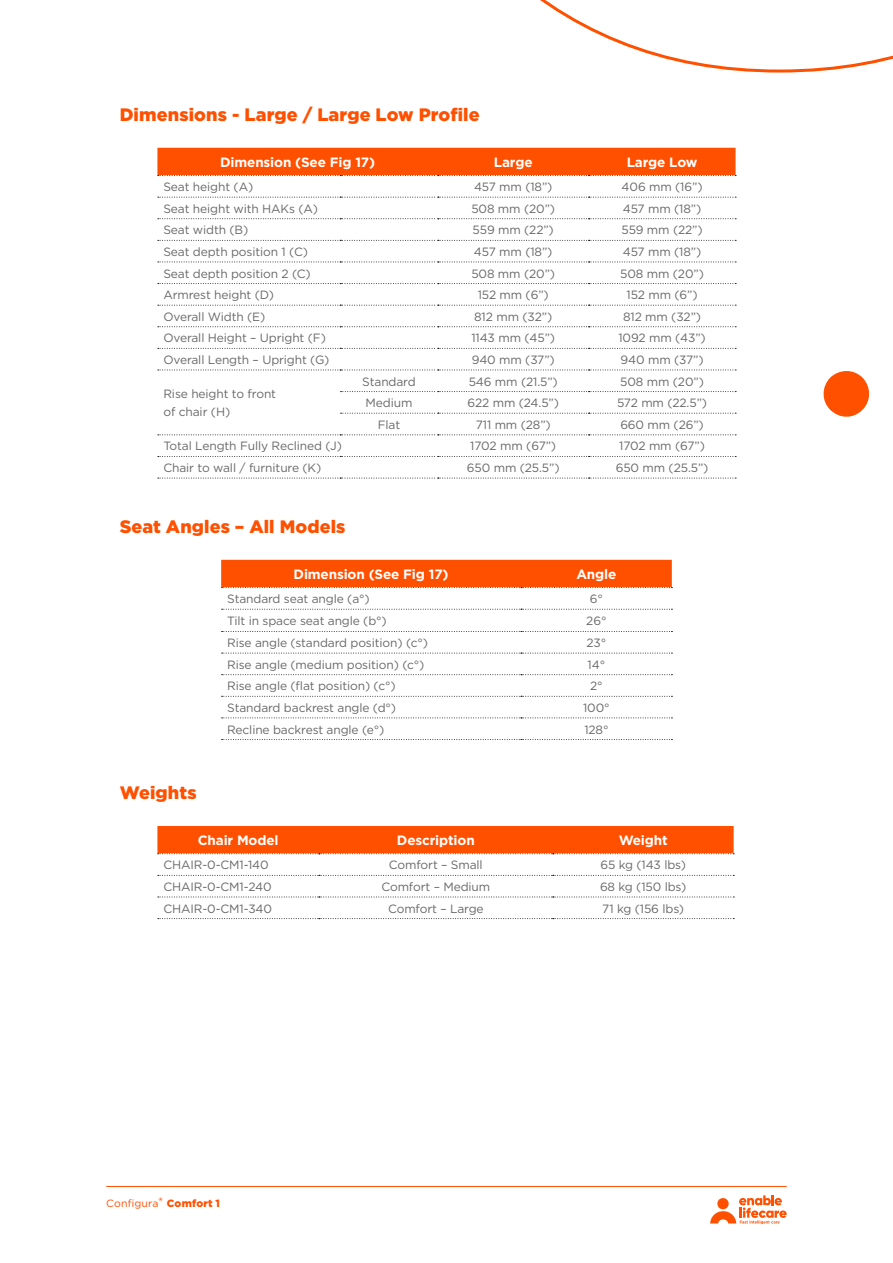
<style>
.page{position:relative;width:893px;height:1263px;background:#fff}
.page>*{position:absolute;margin:0;border:0;box-sizing:border-box;transform-origin:0 0}
.Orange_12pt_Black{font:900 18px "Gotham";letter-spacing:.005em;color:#ff5000}
._04_Table_Heading__b{font:700 13.5px "Gotham";letter-spacing:-.01em;color:#fff}
._04_Table_Heading__K{font:12px/18px "Gotham";letter-spacing:-.01em;color:#696869}
._04_Table_Text__Knoc{font:12px "Gotham";letter-spacing:-.015em;color:#696869}
.t1{font:10.5px "Gotham";letter-spacing:.015em;color:#ff5000}
.t2{font:900 10.5px "Gotham";color:#ff5000}
.s1{font-weight:900}
</style>
<div class="page">
<hr style="left:106px;top:1186px;width:681px;height:1px;background:#ff5000">
<svg style="left:710px;top:1195px;width:77px;height:29px"></svg>
<svg style="left:540px;top:0;width:353px;height:73px"></svg>
<svg style="left:823px;top:371px;width:47px;height:46px"></svg>
<svg style="left:158px;top:197px;width:578px;height:1px"></svg>
<svg style="left:158px;top:218px;width:578px;height:1px"></svg>
<svg style="left:158px;top:240px;width:578px;height:1px"></svg>
<svg style="left:158px;top:262px;width:578px;height:1px"></svg>
<svg style="left:158px;top:283px;width:578px;height:1px"></svg>
<svg style="left:158px;top:305px;width:578px;height:1px"></svg>
<svg style="left:158px;top:326px;width:578px;height:1px"></svg>
<svg style="left:158px;top:348px;width:578px;height:1px"></svg>
<svg style="left:158px;top:370px;width:578px;height:1px"></svg>
<svg style="left:341px;top:391px;width:395px;height:1px"></svg>
<svg style="left:341px;top:413px;width:395px;height:1px"></svg>
<svg style="left:158px;top:434px;width:578px;height:1px"></svg>
<svg style="left:158px;top:456px;width:578px;height:1px"></svg>
<svg style="left:158px;top:478px;width:578px;height:1px"></svg>
<div style="left:157px;top:148px;width:579px;height:28px;background:#ff5000"></div>
<svg style="left:158px;top:875px;width:576px;height:1px"></svg>
<svg style="left:158px;top:897px;width:576px;height:1px"></svg>
<svg style="left:158px;top:918px;width:576px;height:1px"></svg>
<div style="left:157px;top:826px;width:577px;height:28px;background:#ff5000"></div>
<svg style="left:222px;top:609px;width:450px;height:1px"></svg>
<svg style="left:222px;top:631px;width:450px;height:1px"></svg>
<svg style="left:222px;top:653px;width:450px;height:1px"></svg>
<svg style="left:222px;top:674px;width:450px;height:1px"></svg>
<svg style="left:222px;top:696px;width:450px;height:1px"></svg>
<svg style="left:222px;top:717px;width:450px;height:1px"></svg>
<svg style="left:222px;top:739px;width:450px;height:1px"></svg>
<div style="left:221px;top:560px;width:451px;height:28px;background:#ff5000"></div>
<p class="Orange_12pt_Black" style="left:120px;top:102px;width:361px">Dimensions - Large / Large Low Profile</p>
<p class="_04_Table_Heading__b" style="left:220px;top:154px;width:156px">Dimension (See Fig 17)</p>
<p class="_04_Table_Heading__b" style="left:494px;top:154px;width:40px">Large</p>
<p class="_04_Table_Heading__b" style="left:627px;top:154px;width:72px">Large Low</p>
<p class="_04_Table_Heading__K" style="left:163px;top:178px;width:91px">Seat height (A)</p>
<p class="_04_Table_Heading__K" style="left:474px;top:178px;width:80px">457 mm (18”)</p>
<p class="_04_Table_Heading__K" style="left:622px;top:178px;width:82px">406 mm (16”)</p>
<p class="_04_Table_Heading__K" style="left:163px;top:199px;width:156px">Seat height with HAKs (A)</p>
<p class="_04_Table_Heading__K" style="left:471px;top:199px;width:85px">508 mm (20”)</p>
<p class="_04_Table_Heading__K" style="left:623px;top:199px;width:80px">457 mm (18”)</p>
<p class="_04_Table_Heading__K" style="left:163px;top:221px;width:86px">Seat width (B)</p>
<p class="_04_Table_Heading__K" style="left:473px;top:221px;width:83px">559 mm (22”)</p>
<p class="_04_Table_Heading__K" style="left:621px;top:221px;width:83px">559 mm (22”)</p>
<p class="_04_Table_Heading__K" style="left:163px;top:242px;width:146px">Seat depth position 1 (C)</p>
<p class="_04_Table_Heading__K" style="left:474px;top:242px;width:80px">457 mm (18”)</p>
<p class="_04_Table_Heading__K" style="left:623px;top:242px;width:80px">457 mm (18”)</p>
<p class="_04_Table_Heading__K" style="left:163px;top:264px;width:149px">Seat depth position 2 (C)</p>
<p class="_04_Table_Heading__K" style="left:471px;top:264px;width:85px">508 mm (20”)</p>
<p class="_04_Table_Heading__K" style="left:620px;top:264px;width:85px">508 mm (20”)</p>
<p class="_04_Table_Heading__K" style="left:163px;top:286px;width:112px">Armrest height (D)</p>
<p class="_04_Table_Heading__K" style="left:478px;top:286px;width:73px">152 mm (6”)</p>
<p class="_04_Table_Heading__K" style="left:627px;top:286px;width:73px">152 mm (6”)</p>
<p class="_04_Table_Heading__K" style="left:163px;top:307px;width:104px">Overall Width (E)</p>
<p class="_04_Table_Heading__K" style="left:474px;top:307px;width:80px">812 mm (32”)</p>
<p class="_04_Table_Heading__K" style="left:623px;top:307px;width:80px">812 mm (32”)</p>
<p class="_04_Table_Heading__K" style="left:163px;top:329px;width:164px">Overall Height – Upright (F)</p>
<p class="_04_Table_Heading__K" style="left:471px;top:329px;width:85px">1143 mm (45”)</p>
<p class="_04_Table_Heading__K" style="left:618px;top:329px;width:89px">1092 mm (43”)</p>
<p class="_04_Table_Heading__K" style="left:163px;top:350px;width:168px">Overall Length – Upright (G)</p>
<p class="_04_Table_Heading__K" style="left:472px;top:350px;width:85px">940 mm (37”)</p>
<p class="_04_Table_Heading__K" style="left:621px;top:350px;width:85px">940 mm (37”)</p>
<p class="_04_Table_Heading__K" style="left:163px;top:385px;width:114px">Rise height to front of chair (H)</p>
<p class="_04_Table_Heading__K" style="left:362px;top:372px;width:55px">Standard</p>
<p class="_04_Table_Heading__K" style="left:469px;top:372px;width:91px">546 mm (21.5”)</p>
<p class="_04_Table_Heading__K" style="left:620px;top:372px;width:85px">508 mm (20”)</p>
<p class="_04_Table_Heading__K" style="left:366px;top:394px;width:48px">Medium</p>
<p class="_04_Table_Heading__K" style="left:467px;top:394px;width:93px">622 mm (24.5”)</p>
<p class="_04_Table_Text__Knoc" style="left:617px;top:395px;width:92px">572 mm (22.5”)</p>
<p class="_04_Table_Heading__K" style="left:378px;top:415px;width:24px">Flat</p>
<p class="_04_Table_Heading__K" style="left:476px;top:415px;width:77px">711 mm (28”)</p>
<p class="_04_Table_Heading__K" style="left:620px;top:415px;width:85px">660 mm (26”)</p>
<p class="_04_Table_Heading__K" style="left:163px;top:437px;width:180px">Total Length Fully Reclined (J)</p>
<p class="_04_Table_Heading__K" style="left:470px;top:437px;width:87px">1702 mm (67”)</p>
<p class="_04_Table_Heading__K" style="left:619px;top:437px;width:87px">1702 mm (67”)</p>
<p class="_04_Table_Heading__K" style="left:163px;top:459px;width:159px">Chair to wall / furniture (K)</p>
<p class="_04_Table_Heading__K" style="left:467px;top:459px;width:94px">650 mm (25.5”)</p>
<p class="_04_Table_Heading__K" style="left:616px;top:459px;width:94px">650 mm (25.5”)</p>
<p class="Orange_12pt_Black" style="left:120px;top:514px;width:227px">Seat Angles – All Models</p>
<p class="Orange_12pt_Black" style="left:120px;top:780px;width:78px">Weights</p>
<p class="_04_Table_Heading__b" style="left:294px;top:566px;width:156px">Dimension (See Fig 17)</p>
<p class="_04_Table_Heading__b" style="left:576px;top:566px;width:42px">Angle</p>
<p class="_04_Table_Heading__K" style="left:227px;top:590px;width:144px">Standard seat angle (a°)</p>
<p class="_04_Table_Heading__K" style="left:590px;top:590px;width:15px">6°</p>
<p class="_04_Table_Heading__K" style="left:227px;top:612px;width:161px">Tilt in space seat angle (b°)</p>
<p class="_04_Table_Heading__K" style="left:586px;top:612px;width:22px">26°</p>
<p class="_04_Table_Heading__K" style="left:227px;top:634px;width:202px">Rise angle (standard position) (c°)</p>
<p class="_04_Table_Heading__K" style="left:586px;top:634px;width:21px">23°</p>
<p class="_04_Table_Heading__K" style="left:227px;top:655px;width:199px">Rise angle (medium position) (c°)</p>
<p class="_04_Table_Heading__K" style="left:588px;top:655px;width:19px">14°</p>
<p class="_04_Table_Heading__K" style="left:227px;top:677px;width:170px">Rise angle (flat position) (c°)</p>
<p class="_04_Table_Heading__K" style="left:590px;top:677px;width:14px">2°</p>
<p class="_04_Table_Heading__K" style="left:227px;top:698px;width:170px">Standard backrest angle (d°)</p>
<p class="_04_Table_Heading__K" style="left:583px;top:698px;width:28px">100°</p>
<p class="_04_Table_Heading__K" style="left:227px;top:720px;width:159px">Recline backrest angle (e°)</p>
<p class="_04_Table_Heading__K" style="left:584px;top:720px;width:26px">128°</p>
<p class="_04_Table_Heading__b" style="left:198px;top:833px;width:82px">Chair Model</p>
<p class="_04_Table_Heading__b" style="left:397px;top:833px;width:79px">Description</p>
<p class="_04_Table_Heading__b" style="left:619px;top:833px;width:51px">Weight</p>
<p class="_04_Table_Heading__K" style="left:163px;top:856px;width:107px">CHAIR-0-CM1-140</p>
<p class="_04_Table_Heading__K" style="left:389px;top:856px;width:95px">Comfort – Small</p>
<p class="_04_Table_Heading__K" style="left:600px;top:856px;width:87px">65 kg (143 lbs)</p>
<p class="_04_Table_Heading__K" style="left:163px;top:877px;width:110px">CHAIR-0-CM1-240</p>
<p class="_04_Table_Heading__K" style="left:381px;top:877px;width:110px">Comfort – Medium</p>
<p class="_04_Table_Heading__K" style="left:600px;top:877px;width:88px">68 kg (150 lbs)</p>
<p class="_04_Table_Heading__K" style="left:163px;top:899px;width:110px">CHAIR-0-CM1-340</p>
<p class="_04_Table_Heading__K" style="left:388px;top:899px;width:97px">Comfort – Large</p>
<p class="_04_Table_Heading__K" style="left:602px;top:899px;width:83px">71 kg (156 lbs)</p>
<p class="t2" style="left:159px;top:1194px;width:5px">®</p>
<p class="t1" style="left:106px;top:1197px;width:115px">Configura <span class="s1">Comfort 1</span></p>
</div>
